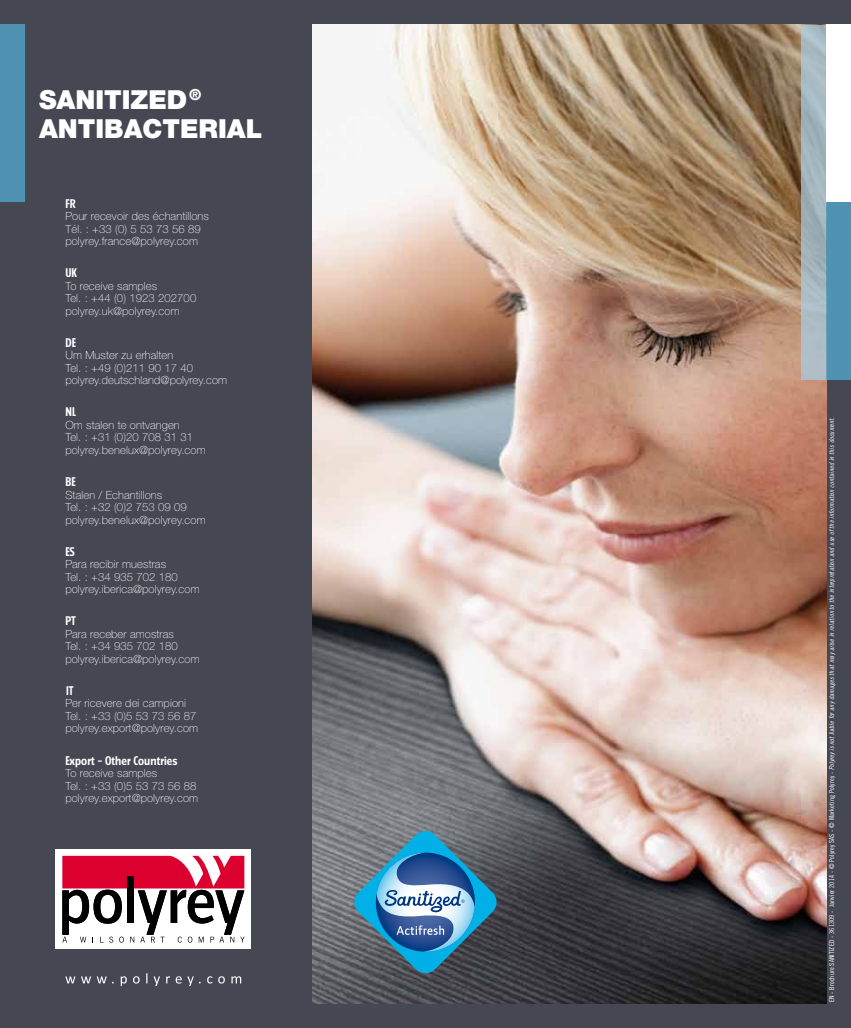
<style>
.page{position:relative;width:851px;height:1028px;background:#fff}
.page>*{position:absolute;margin:0;border:0;box-sizing:border-box;transform-origin:0 0}
.t1{font:900 26.25px/28.8px "Helvetica Neue";color:#fff}
.t2{font:100 11.25px/12.5px "Helvetica Neue";letter-spacing:.01em;color:#fff}
.t3{font:700 11.25px "Turmino LF";letter-spacing:.01em;color:#fff}
.t4{font:6.88px "Trade Gothic LT Cond Eighteen Obl";color:#fff}
.s1{font-family:"Trade Gothic LT Cond Eighteen"}
</style>
<div class="page">
<div style="left:0;top:0;width:850px;height:1028px;background:#454853"></div>
<img style="left:312px;top:25px;width:514px;height:978px">
<svg style="left:801px;top:25px;width:25px;height:354px;background:#a5b7bf"></svg>
<div style="left:826px;top:202px;width:24px;height:177px;background:#4f92b2"></div>
<div style="left:826px;top:25px;width:24px;height:177px;background:#fff"></div>
<div style="left:0;top:25px;width:25px;height:177px;background:#4f92b2"></div>
<svg style="left:354px;top:831px;width:142px;height:142px;background:#51819f"></svg>
<svg style="left:207px;top:976px;width:34px;height:7px"></svg>
<svg style="left:121px;top:973px;width:79px;height:13px"></svg>
<svg style="left:65px;top:976px;width:49px;height:7px"></svg>
<div style="left:56px;top:849px;width:195px;height:100px;background:#fff"></div>
<svg style="left:62px;top:855px;width:182px;height:87px"></svg>
<h1 class="t1" style="left:39px;top:85px;width:225px">SANITIZED<sup>®<br></sup>ANTIBACTERIAL</h1>
<p class="t3" style="left:65px;top:196px;width:12px">FR</p>
<p class="t2" style="left:65px;top:210px;width:145px">Pour recevoir des échantillons<br>Tél. : +33 (0) 5 53 73 56 89 polyrey.france@polyrey.com</p>
<p class="t3" style="left:65px;top:266px;width:13px">UK</p>
<p class="t2" style="left:65px;top:279px;width:132px">To receive samples<br>Tel. : +44 (0) 1923 202700 polyrey.uk@polyrey.com</p>
<p class="t3" style="left:65px;top:336px;width:12px">DE</p>
<p class="t2" style="left:65px;top:349px;width:163px">Um Muster zu erhalten<br>Tel. : +49 (0)211 90 17 40 polyrey.deutschland@polyrey.com</p>
<p class="t3" style="left:65px;top:405px;width:12px">NL</p>
<p class="t2" style="left:65px;top:419px;width:142px">Om stalen te ontvangen<br>Tel. : +31 (0)20 708 31 31 polyrey.benelux@polyrey.com</p>
<p class="t3" style="left:65px;top:475px;width:12px">BE</p>
<p class="t2" style="left:65px;top:488px;width:142px">Stalen / Echantillons<br>Tel. : +32 (0)2 753 09 09 polyrey.benelux@polyrey.com</p>
<p class="t3" style="left:65px;top:544px;width:11px">ES</p>
<p class="t2" style="left:65px;top:558px;width:136px">Para recibir muestras<br>Tel. : +34 935 702 180 polyrey.iberica@polyrey.com</p>
<p class="t3" style="left:65px;top:614px;width:12px">PT</p>
<p class="t2" style="left:65px;top:627px;width:136px">Para receber amostras<br>Tel. : +34 935 702 180 polyrey.iberica@polyrey.com</p>
<p class="t3" style="left:66px;top:683px;width:9px">IT</p>
<p class="t2" style="left:65px;top:697px;width:134px">Per ricevere dei campioni<br>Tel. : +33 (0)5 53 73 56 87 polyrey.export@polyrey.com</p>
<p class="t3" style="left:65px;top:753px;width:113px">Export – Other Countries</p>
<p class="t2" style="left:65px;top:766px;width:134px">To receive samples<br>Tel. : +33 (0)5 53 73 56 88 polyrey.export@polyrey.com</p>
<p class="t4" style="left:827px;top:1002px;width:586px;rotate:-90deg"><span class="s1">EN - Brochure SANITIZED - 361309 - Janvier 2014 - © Polyrey SAS - © Marketing Polyrey -</span> Polyrey is not liable for any damages that may arise in relation to the interpretation and use of the information contained in this document.</p>
</div>
